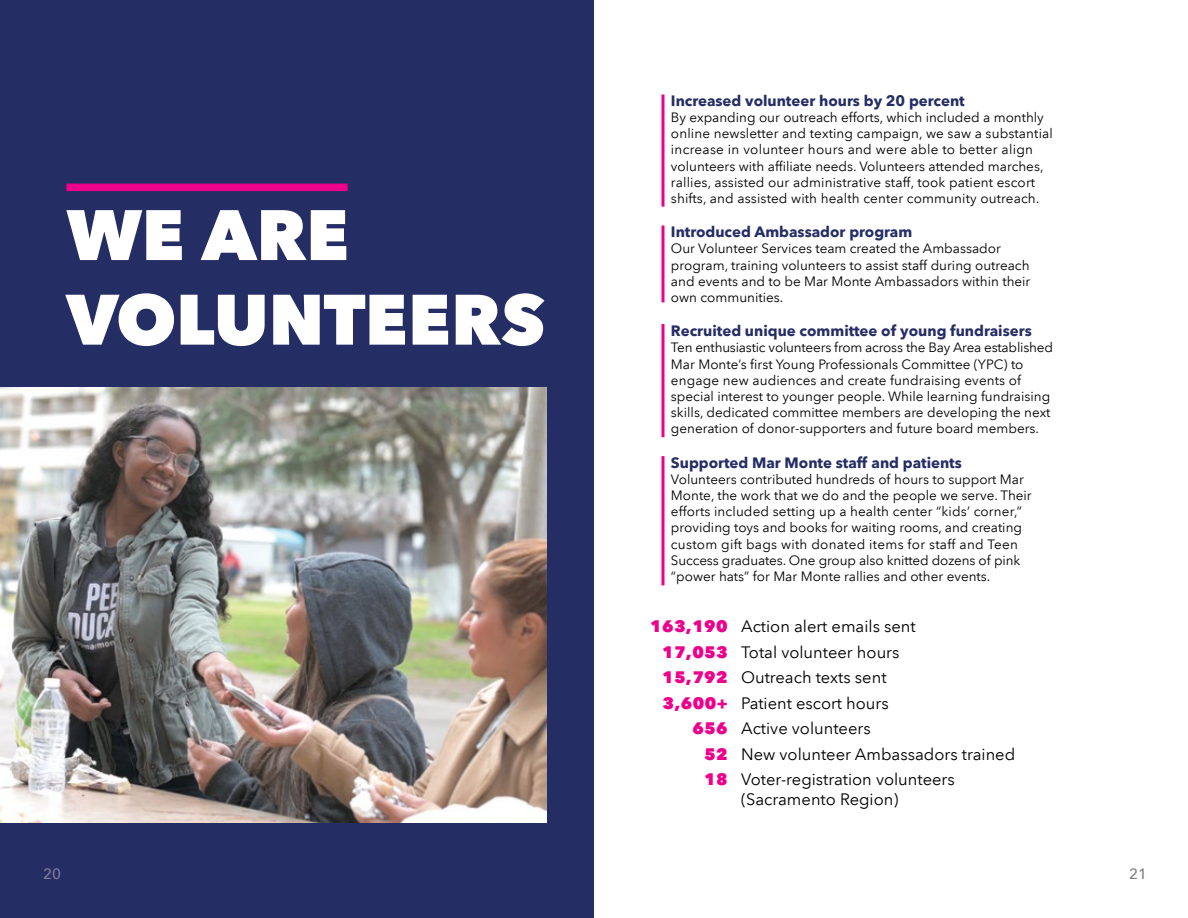
<style>
.page{position:relative;width:1188px;height:918px;background:#fff}
.page>*{position:absolute;margin:0;border:0;box-sizing:border-box;transform-origin:0 0}
.t1{font:800 70.5px/84.6px "Avenir Next LT Pro";letter-spacing:-.01em;color:#fff}
.t2{font:16.5px/25.5px "Avenir Next LT Pro";color:#000}
.t3{font:800 16.5px/25.5px "Avenir Next LT Pro";letter-spacing:.025em;color:#ec008c;text-align:right}
.t4{font:700 15px "Avenir Next LT Pro";color:#252d65}
.t5{font:500 15px "Avenir Next LT Pro";color:#808285}
.t6{font:500 15px "Avenir Next LT Pro";color:#7e7a9d}
.t7{font:13.5px/16.2px "Avenir Next LT Pro";color:#000}
</style>
<div class="page">
<div style="left:0;top:0;width:594px;height:918px;background:#252d65"></div>
<hr style="left:662px;top:94px;width:2px;height:113px;background:#ec008c">
<hr style="left:662px;top:226px;width:2px;height:76px;background:#ec008c">
<hr style="left:662px;top:324px;width:2px;height:113px;background:#ec008c">
<hr style="left:662px;top:456px;width:2px;height:129px;background:#ec008c">
<div style="left:66px;top:184px;width:282px;height:7px;background:#ec008c"></div>
<img style="left:0;top:388px;width:546px;height:434px">
<h1 class="t1" style="left:66px;top:192px;width:480px">WE ARE<br>VOLUNTEERS</h1>
<p class="t6" style="left:43px;top:864px;width:19px">20</p>
<p class="t4" style="left:671px;top:91px;width:295px">Increased volunteer hours by 20 percent</p>
<p class="t7" style="left:671px;top:109px;width:383px">By expanding our outreach efforts, which included a monthly online newsletter and texting campaign, we saw a substantial increase in volunteer hours and were able to better align volunteers with affiliate needs. Volunteers attended marches, rallies, assisted our administrative staff, took patient escort shifts, and assisted with health center community outreach.</p>
<p class="t4" style="left:671px;top:223px;width:243px">Introduced Ambassador program</p>
<p class="t7" style="left:671px;top:241px;width:361px">Our Volunteer Services team created the Ambassador program, training volunteers to assist staff during outreach and events and to be Mar Monte Ambassadors within their own communities.</p>
<p class="t4" style="left:671px;top:322px;width:362px">Recruited unique committee of young fundraisers</p>
<p class="t7" style="left:671px;top:340px;width:383px">Ten enthusiastic volunteers from across the Bay Area established Mar Monte’s first Young Professionals Committee (YPC) to engage new audiences and create fundraising events of special interest to younger people. While learning fundraising skills, dedicated committee members are developing the next generation of donor-supporters and future board members.</p>
<p class="t4" style="left:671px;top:453px;width:292px">Supported Mar Monte staff and patients</p>
<p class="t7" style="left:671px;top:471px;width:362px">Volunteers contributed hundreds of hours to support Mar Monte, the work that we do and the people we serve. Their efforts included setting up a health center “kids’ corner,” providing toys and books for waiting rooms, and creating custom gift bags with donated items for staff and Teen Success graduates. One group also knitted dozens of pink “power hats” for Mar Monte rallies and other events.</p>
<p class="t3" style="left:650px;top:614px;width:79px">163,190<br>17,053<br>15,792<br>3,600+<br>656<br>52<br>18</p>
<p class="t2" style="left:741px;top:614px;width:276px">Action alert emails sent<br>Total volunteer hours<br>Outreach texts sent<br>Patient escort hours<br>Active volunteers<br>New volunteer Ambassadors trained<br>Voter-registration volunteers</p>
<p class="t2" style="left:741px;top:787px;width:159px">(Sacramento Region)</p>
<p class="t5" style="left:1129px;top:864px;width:19px">21</p>
</div>
